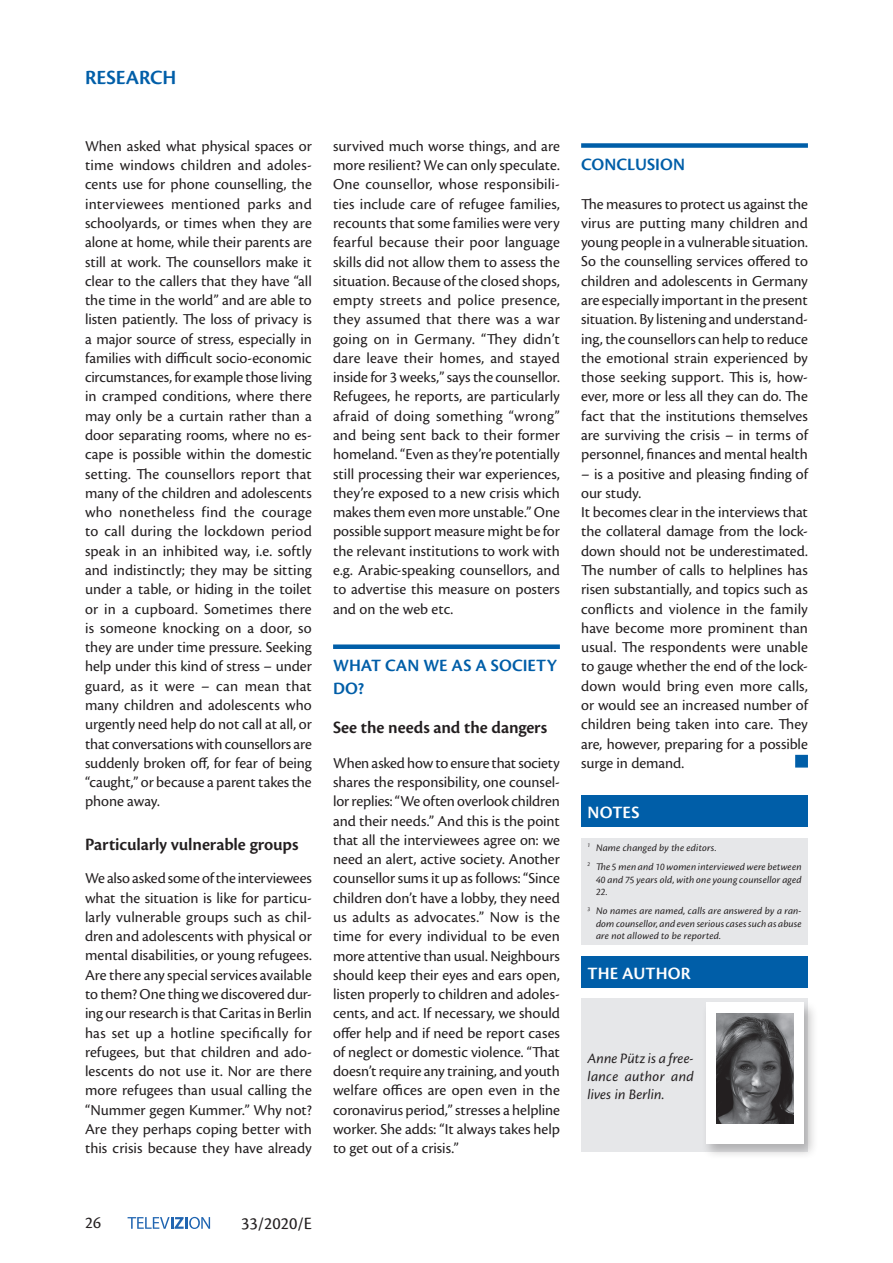
<style>
.page{position:relative;width:893px;height:1263px;background:#fff}
.page>*{position:absolute;margin:0;border:0;box-sizing:border-box;transform-origin:0 0}
.t1{font:600 21px "Cronos Pro";letter-spacing:-.005em;color:#005ea8}
.t2{font:600 18px "Cronos Pro";letter-spacing:-.005em;color:#231f20}
.t3{font:600 18px/22.5px "Cronos Pro";letter-spacing:.005em;color:#005ea8}
.t4{font:600 18px "Cronos Pro";letter-spacing:.01em;color:#fff}
.t5{font:18px "Cronos Pro";color:#231f20}
.t6{font:17.25px "Cronos Pro";color:#231f20}
.t7{font:15.75px/19.4px "Cronos Pro";color:#231f20;text-align:justify}
.t8{font:italic 15px/18px "Cronos Pro";letter-spacing:.01em;color:#231f20;text-align:justify}
.t9{font:italic 10.5px/12.6px "Cronos Pro";letter-spacing:.015em;color:#231f20}
</style>
<div class="page">
<svg style="left:128px;top:1217px;width:82px;height:12px"></svg>
<div style="left:333px;top:644px;width:227px;height:5px;background:#005ea8"></div>
<div style="left:581px;top:143px;width:227px;height:5px;background:#005ea8"></div>
<div style="left:581px;top:838px;width:227px;height:106px;background:#e6e7e9"></div>
<div style="left:581px;top:795px;width:227px;height:32px;background:#005ea8"></div>
<div style="left:581px;top:998px;width:227px;height:154px;background:#e6e7e9"></div>
<div style="left:701px;top:1000px;width:117px;height:160px;background:#231f20;opacity:.28"></div>
<div style="left:706px;top:1002px;width:98px;height:142px;background:#fff"></div>
<div style="left:581px;top:956px;width:227px;height:32px;background:#005ea8"></div>
<img style="left:716px;top:1013px;width:77px;height:111px">
<div style="left:795px;top:755px;width:13px;height:12px;background:#005ea8;border:2px solid #005ea8"></div>
<h1 class="t1" style="left:85px;top:65px;width:93px">RESEARCH</h1>
<p class="t7" style="left:85px;top:136px;width:228px">When asked what physical spaces or time windows children and adoles&shy;cents use for phone counselling, the interviewees mentioned parks and schoolyards, or times when they are alone at home, while their parents are still at work. The counsellors make it clear to the callers that they have “all the time in the world” and are able to listen patiently. The loss of privacy is a major source of stress, especially in families with difficult socio-economic circumstances, for example those living in cramped conditions, where there may only be a curtain rather than a door separating rooms, where no es&shy;cape is possible within the domestic setting. The counsellors report that many of the children and adolescents who nonetheless find the courage to call during the lockdown period speak in an inhibited way, i.e. softly and indistinctly; they may be sitting under a table, or hiding in the toilet or in a cupboard. Sometimes there is someone knocking on a door, so they are under time pressure. Seeking help under this kind of stress – under guard, as it were – can mean that many children and adolescents who urgently need help do not call at all, or that conversations with counsellors are suddenly broken off, for fear of being “caught,” or because a parent takes the phone away.</p>
<p class="t2" style="left:85px;top:834px;width:215px">Particularly vulnerable groups</p>
<p class="t7" style="left:85px;top:869px;width:228px">We also asked some of the interviewees what the situation is like for particu&shy;larly vulnerable groups such as chil&shy;dren and adolescents with physical or mental disabilities, or young refugees.<br>Are there any special services available to them? One thing we discovered dur&shy;ing our research is that Caritas in Berlin has set up a hotline specifically for refugees, but that children and ado&shy;lescents do not use it. Nor are there more refugees than usual calling the “Nummer gegen Kummer.” Why not?<br>Are they perhaps coping better with this crisis because they have already</p>
<p class="t7" style="left:333px;top:136px;width:228px">survived much worse things, and are more resilient? We can only speculate.<br>One counsellor, whose responsibili&shy;ties include care of refugee families, recounts that some families were very fearful because their poor language skills did not allow them to assess the situation. Because of the closed shops, empty streets and police presence, they assumed that there was a war going on in Germany. “They didn’t dare leave their homes, and stayed inside for 3 weeks,” says the counsellor.<br>Refugees, he reports, are particularly afraid of doing something “wrong” and being sent back to their former homeland. “Even as they’re potentially still processing their war experiences, they’re exposed to a new crisis which makes them even more unstable.” One possible support measure might be for the relevant institutions to work with e.g. Arabic-speaking counsellors, and to advertise this measure on posters and on the web etc.</p>
<p class="t3" style="left:333px;top:655px;width:225px">WHAT CAN WE AS A SOCIETY<br>DO?</p>
<p class="t2" style="left:333px;top:717px;width:216px">See the needs and the dangers</p>
<p class="t7" style="left:333px;top:753px;width:228px">When asked how to ensure that society shares the responsibility, one counsel&shy;lor replies: “We often overlook children and their needs.” And this is the point that all the interviewees agree on: we need an alert, active society. Another counsellor sums it up as follows: “Since children don’t have a lobby, they need us adults as advocates.” Now is the time for every individual to be even more attentive than usual. Neighbours should keep their eyes and ears open, listen properly to children and adoles&shy;cents, and act. If necessary, we should offer help and if need be report cases of neglect or domestic violence. “That doesn’t require any training, and youth welfare offices are open even in the coronavirus period,” stresses a helpline worker. She adds: “It always takes help to get out of a crisis.”</p>
<p class="t3" style="left:581px;top:153px;width:105px">CONCLUSION</p>
<p class="t7" style="left:581px;top:194px;width:228px">The measures to protect us against the virus are putting many children and young people in a vulnerable situation.<br>So the counselling services offered to children and adolescents in Germany are especially important in the present situation. By listening and understand&shy;ing, the counsellors can help to reduce the emotional strain experienced by those seeking support. This is, how&shy;ever, more or less all they can do. The fact that the institutions themselves are surviving the crisis – in terms of personnel, finances and mental health</p>
<p class="t7" style="left:581px;top:464px;width:228px;text-align:left">– is a positive and pleasing finding of our study.<br>It becomes clear in the interviews that the collateral damage from the lock&shy;down should not be underestimated.<br>The number of calls to helplines has risen substantially, and topics such as conflicts and violence in the family have become more prominent than usual. The respondents were unable to gauge whether the end of the lock&shy;down would bring even more calls, or would see an increased number of children being taken into care. They are, however, preparing for a possible surge in demand.</p>
<p class="t4" style="left:588px;top:802px;width:54px">NOTES</p>
<p class="t9" style="left:587px;top:838px;width:216px;line-height:19px"><sup>1</sup> Name changed by the editors.<br><sup>2</sup> The 5 men and 10 women interviewed were between</p>
<p class="t9" style="left:596px;top:873px;width:207px">40 and 75 years old, with one young counsellor aged<br>22.</p>
<p class="t9" style="left:596px;top:905px;width:207px;text-align:justify;text-indent:-9px"><sup>3</sup> No names are named, calls are answered by a ran&shy;dom counsellor, and even serious cases such as abuse are not allowed to be reported.</p>
<p class="t4" style="left:588px;top:963px;width:105px">THE AUTHOR</p>
<p class="t8" style="left:587px;top:1049px;width:108px">Anne Pütz is a free&shy;lance author and lives in Berlin.</p>
<p class="t6" style="left:85px;top:1213px;width:17px">26</p>
<p class="t5" style="left:241px;top:1213px;width:72px">33/2020/E</p>
</div>
